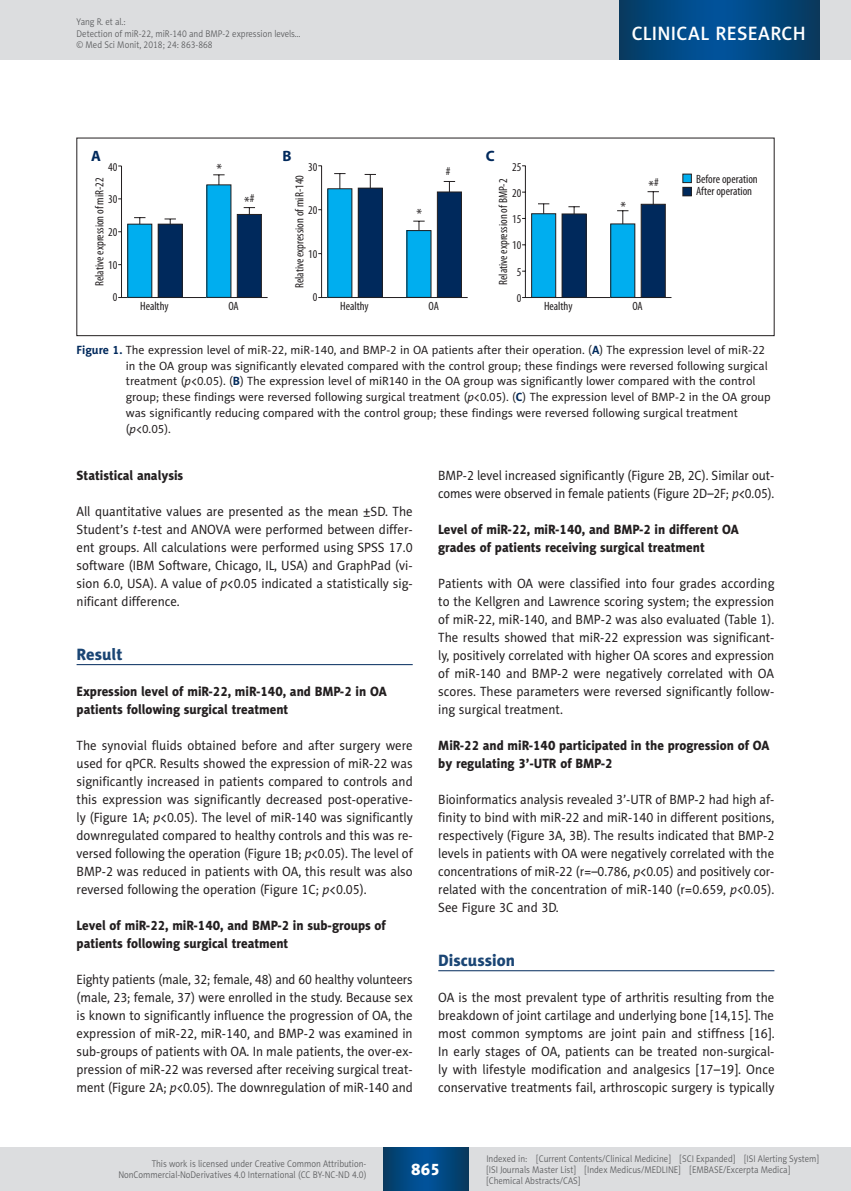
<style>
.page{position:relative;width:851px;height:1191px;background:#fff}
.page>*{position:absolute;margin:0;border:0;box-sizing:border-box;transform-origin:0 0}
.t1{font:19.5px "Naomi Sans EFN Medium";letter-spacing:.015em;color:#fff}
.MSM_Headline_1{font:16.5px "Naomi Sans EFN Heavy";color:#1a4574}
.t2{font:16.5px "Naomi Sans EFN Heavy";color:#fff}
.t3{font:condensed 15px "Myriad Pro";color:#231f20}
.t4{font:700 15px "Myriad Pro";color:#00295c}
.MSM_Body{font:13.5px/18px "Naomi Sans EFN";color:#231f20;text-align:justify;scale:.95 1}
.MSM_Body-2{font:13.5px/18px "Naomi Sans EFN";color:#231f20;scale:.94 1}
.MSM_Body-3{font:13.5px/18px "Naomi Sans EFN";color:#231f20;text-align:justify;scale:.93 1}
.MSM_Headline_2{font:13.5px/18px "Naomi Sans EFN Heavy";color:#231f20;scale:.95 1}
.MSM_Rycina_tytul{font:12px/15.8px "Naomi Sans EFN";color:#231f20}
.t5{font:condensed 12px/26.2px "Myriad Pro";color:#231f20;text-align:center}
.MSM_pagina_zywa{font:9.75px/11.2px "Naomi Sans EFN Light";color:#57585a;scale:.9 1}
.MSM_pagina_sygnatura{font:9.75px "Naomi Sans EFN Light";color:#57585a;scale:.9 1}
.s1{font-weight:700;color:#00295c}
.s2{font-style:italic}
</style>
<div class="page">
<hr style="left:77px;top:664px;width:335px;height:1px;background:#00295c">
<hr style="left:438px;top:970px;width:336px;height:1px;background:#00295c">
<hr style="left:121px;top:166px;width:1px;height:131px;background:#231f20">
<hr style="left:118px;top:297px;width:149px;height:1px;background:#231f20">
<svg style="left:127px;top:174px;width:128px;height:124px"></svg>
<div style="left:237px;top:214px;width:25px;height:84px;background:#00295c;border:1px solid #231f20"></div>
<hr style="left:321px;top:166px;width:1px;height:131px;background:#231f20">
<hr style="left:318px;top:297px;width:149px;height:1px;background:#231f20">
<svg style="left:318px;top:173px;width:138px;height:125px"></svg>
<div style="left:437px;top:192px;width:25px;height:106px;background:#00295c;border:1px solid #231f20"></div>
<hr style="left:525px;top:166px;width:1px;height:131px;background:#231f20">
<hr style="left:522px;top:297px;width:149px;height:1px;background:#231f20">
<svg style="left:538px;top:203px;width:11px;height:10px"></svg>
<div style="left:531px;top:213px;width:25px;height:85px;background:#00aeef;border:1px solid #231f20"></div>
<div style="left:682px;top:174px;width:9px;height:9px;background:#00aeef;border:1px solid #231f20"></div>
<svg style="left:561px;top:187px;width:131px;height:111px"></svg>
<div style="left:640px;top:204px;width:25px;height:94px;background:#00295c;border:1px solid #231f20"></div>
<div style="left:77px;top:138px;width:697px;height:198px;border:1px solid #231f20"></div>
<div style="left:0;top:1148px;width:850px;height:43px;background:#dcdddf"></div>
<svg style="left:383px;top:1147px;width:85px;height:43px;background:#02477e"></svg>
<div style="left:0;top:0;width:850px;height:60px;background:#dcdddf"></div>
<svg style="left:619px;top:0;width:200px;height:60px;background:#02477e"></svg>
<p class="MSM_pagina_zywa" style="left:77px;top:16px;width:250px">Yang R. et al.:<br>Detection of miR-22, miR-140 and BMP-2 expression levels…</p>
<p class="MSM_pagina_sygnatura" style="left:77px;top:39px;width:153px">© Med Sci Monit, 2018; 24: 863-868</p>
<p class="t4" style="left:91px;top:147px;width:11px">A</p>
<p class="t4" style="left:282px;top:147px;width:11px">B</p>
<p class="t4" style="left:486px;top:147px;width:10px">C</p>
<p class="t5" style="left:108px;top:154px;width:11px">40</p>
<p class="t5" style="left:108px;top:186px;width:11px">30</p>
<p class="t5" style="left:108px;top:219px;width:11px">20</p>
<p class="t5" style="left:108px;top:252px;width:11px">10</p>
<p class="t5" style="left:113px;top:284px;width:6px">0</p>
<p class="t5" style="left:308px;top:154px;width:11px">30</p>
<p class="t5" style="left:308px;top:197px;width:11px">20</p>
<p class="t5" style="left:308px;top:241px;width:11px">10</p>
<p class="t5" style="left:313px;top:284px;width:6px">0</p>
<p class="t5" style="left:512px;top:154px;width:11px">25<br>20<br>15<br>10<br>5<br>0</p>
<p class="t3" style="left:216px;top:161px;width:7px">*</p>
<p class="t5" style="left:445px;top:158px;width:6px">#</p>
<p class="t5" style="left:286px;top:288px;width:115px;rotate:-90deg">Relative expression of miR-140</p>
<p class="t5" style="left:86px;top:286px;width:110px;rotate:-90deg">Relative expression of miR-22</p>
<p class="t5" style="left:490px;top:285px;width:107px;rotate:-90deg">Relative expression of BMP-2</p>
<p class="t3" style="left:244px;top:193px;width:12px">*<sup>#</sup></p>
<p class="t3" style="left:416px;top:206px;width:7px">*</p>
<p class="t5" style="left:340px;top:293px;width:30px">Healthy</p>
<p class="t5" style="left:140px;top:293px;width:30px">Healthy</p>
<p class="t5" style="left:428px;top:293px;width:12px">OA</p>
<p class="t5" style="left:228px;top:293px;width:12px">OA</p>
<p class="t5" style="left:544px;top:293px;width:30px">Healthy</p>
<h1 class="t1" style="left:631px;top:22px;width:175px">CLINICAL RESEARCH</h1>
<p class="t3" style="left:620px;top:198px;width:7px">*</p>
<p class="t3" style="left:648px;top:178px;width:12px">*<sup>#</sup></p>
<p class="t5" style="left:696px;top:173px;width:63px;line-height:12px;text-align:left">Before operation<br>After operation</p>
<p class="t5" style="left:632px;top:293px;width:12px">OA</p>
<p class="MSM_Rycina_tytul" style="left:126px;top:342px;width:646px;text-indent:-49px"><span class="s1">Figure 1.</span> The expression level of miR-22, miR-140, and BMP-2 in OA patients after their operation. (<span class="s1">A</span>) The expression level of miR-22 in the OA group was significantly elevated compared with the control group; these findings were reversed following surgical treatment (<span class="s2">p</span>&lt;0.05). (<span class="s1">B</span>) The expression level of miR140 in the OA group was significantly lower compared with the control group; these findings were reversed following surgical treatment (<span class="s2">p</span>&lt;0.05). (<span class="s1">C</span>) The expression level of BMP-2 in the OA group was significantly reducing compared with the control group; these findings were reversed following surgical treatment (<span class="s2">p</span>&lt;0.05).</p>
<p class="MSM_Headline_2" style="left:77px;top:466px;width:114px">Statistical analysis</p>
<p class="MSM_Body" style="left:77px;top:502px;width:355px">All quantitative values are presented as the mean ±SD. The Student’s <span class="s2">t</span>-test and ANOVA were performed between differ&shy;ent groups. All calculations were performed using SPSS 17.0 software (IBM Software, Chicago, IL, USA) and GraphPad (vi&shy;sion 6.0, USA). A value of <span class="s2">p</span>&lt;0.05 indicated a statistically sig&shy;nificant difference.</p>
<p class="MSM_Headline_1" style="left:77px;top:644px;width:47px">Result</p>
<p class="MSM_Headline_2" style="left:77px;top:682px;width:328px">Expression level of miR-22, miR-140, and BMP-2 in OA patients following surgical treatment</p>
<p class="MSM_Body" style="left:77px;top:736px;width:355px">The synovial fluids obtained before and after surgery were used for qPCR. Results showed the expression of miR-22 was significantly increased in patients compared to controls and this expression was significantly decreased post-operative&shy;ly (Figure 1A; <span class="s2">p</span>&lt;0.05). The level of miR-140 was significantly downregulated compared to healthy controls and this was re&shy;versed following the operation (Figure 1B; <span class="s2">p</span>&lt;0.05). The level of BMP-2 was reduced in patients with OA, this result was also reversed following the operation (Figure 1C; <span class="s2">p</span>&lt;0.05).</p>
<p class="MSM_Headline_2" style="left:77px;top:916px;width:327px">Level of miR-22, miR-140, and BMP-2 in sub-groups of patients following surgical treatment</p>
<p class="MSM_Body-3" style="left:77px;top:970px;width:363px">Eighty patients (male, 32; female, 48) and 60 healthy volunteers (male, 23; female, 37) were enrolled in the study. Because sex is known to significantly influence the progression of OA, the expression of miR-22, miR-140, and BMP-2 was examined in sub-groups of patients with OA. In male patients, the over-ex&shy;pression of miR-22 was reversed after receiving surgical treat&shy;ment (Figure 2A; <span class="s2">p</span>&lt;0.05). The downregulation of miR-140 and</p>
<p class="MSM_Body-2" style="left:438px;top:466px;width:359px">BMP-2 level increased significantly (Figure 2B, 2C). Similar out&shy;comes were observed in female patients (Figure 2D–2F; <span class="s2">p</span>&lt;0.05).</p>
<p class="MSM_Headline_2" style="left:438px;top:520px;width:318px">Level of miR-22, miR-140, and BMP-2 in different OA grades of patients receiving surgical treatment</p>
<p class="MSM_Body" style="left:438px;top:574px;width:355px">Patients with OA were classified into four grades according to the Kellgren and Lawrence scoring system; the expression of miR-22, miR-140, and BMP-2 was also evaluated (Table 1).<br>The results showed that miR-22 expression was significant&shy;ly, positively correlated with higher OA scores and expression of miR-140 and BMP-2 were negatively correlated with OA scores. These parameters were reversed significantly follow&shy;ing surgical treatment.</p>
<p class="MSM_Headline_2" style="left:438px;top:736px;width:350px">MiR-22 and miR-140 participated in the progression of OA by regulating 3’-UTR of BMP-2</p>
<p class="MSM_Body-2" style="left:438px;top:790px;width:359px;text-align:justify">Bioinformatics analysis revealed 3’-UTR of BMP-2 had high af&shy;finity to bind with miR-22 and miR-140 in different positions, respectively (Figure 3A, 3B). The results indicated that BMP-2 levels in patients with OA were negatively correlated with the concentrations of miR-22 (r=–0.786, <span class="s2">p</span>&lt;0.05) and positively cor&shy;related with the concentration of miR-140 (r=0.659, <span class="s2">p</span>&lt;0.05).<br>See Figure 3C and 3D.</p>
<p class="MSM_Headline_1" style="left:438px;top:950px;width:78px">Discussion</p>
<p class="MSM_Body" style="left:438px;top:988px;width:355px">OA is the most prevalent type of arthritis resulting from the breakdown of joint cartilage and underlying bone [14,15]. The most common symptoms are joint pain and stiffness [16].<br>In early stages of OA, patients can be treated non-surgical&shy;ly with lifestyle modification and analgesics [17–19]. Once conservative treatments fail, arthroscopic surgery is typically</p>
<p class="MSM_pagina_zywa" style="left:118px;top:1158px;width:277px;text-align:right">This work is licensed under Creative Common Attribution-<br>NonCommercial-NoDerivatives 4.0 International (CC BY-NC-ND 4.0)</p>
<p class="t2" style="left:411px;top:1159px;width:30px">865</p>
<p class="MSM_pagina_zywa" style="left:486px;top:1152px;width:371px">Indexed in: [Current Contents/Clinical Medicine] [SCI Expanded] [ISI Alerting System] [ISI Journals Master List] [Index Medicus/MEDLINE] [EMBASE/Excerpta Medica] [Chemical Abstracts/CAS]</p>
</div>
